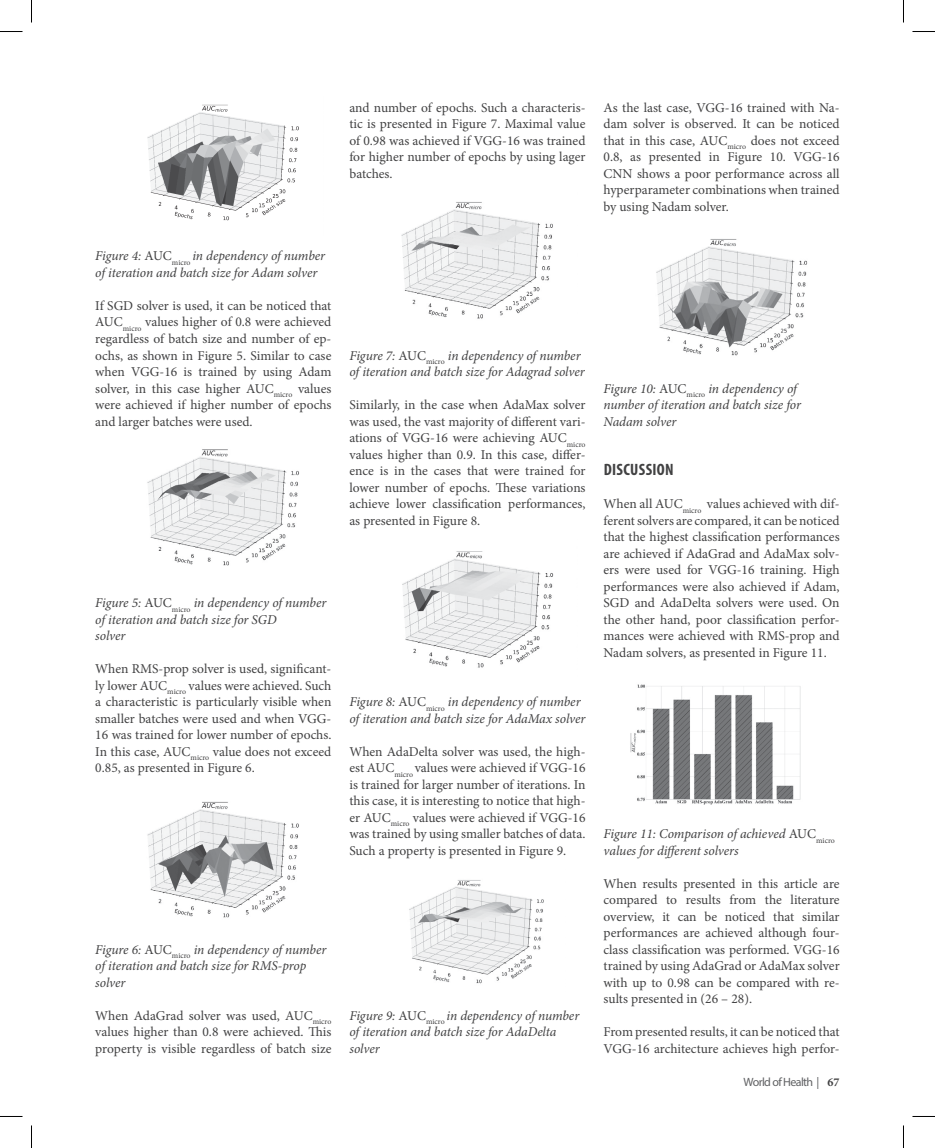
<style>
.page{position:relative;width:935px;height:1148px;background:#fff}
.page>*{position:absolute;margin:0;border:0;box-sizing:border-box;transform-origin:0 0}
.t1{font:700 condensed 16.5px "Myriad Pro";letter-spacing:.02em;color:#414142}
.t2{font:13.5px/16.5px "Minion Pro";color:#414142;text-align:justify}
.Grafikoni{font:italic 13.5px/16.5px "Minion Pro";letter-spacing:-.01em;color:#414142}
.t3{font:12px "Myriad Pro";letter-spacing:-.05em;color:#606163}
.s1{font-style:normal}
.s2{font-family:"Minion Pro";font-weight:700;color:#414142}
</style>
<div class="page">
<img style="left:147px;top:104px;width:152px;height:117px">
<img style="left:147px;top:449px;width:152px;height:117px">
<img style="left:147px;top:801px;width:152px;height:117px">
<img style="left:401px;top:202px;width:152px;height:117px">
<img style="left:402px;top:551px;width:152px;height:117px">
<img style="left:409px;top:880px;width:135px;height:104px">
<img style="left:656px;top:239px;width:152px;height:117px">
<img style="left:630px;top:684px;width:171px;height:121px">
<svg style="left:0;top:31px;width:22px;height:1px"></svg>
<svg style="left:912px;top:31px;width:23px;height:1px"></svg>
<svg style="left:31px;top:0;width:1px;height:23px"></svg>
<svg style="left:31px;top:1125px;width:1px;height:22px"></svg>
<svg style="left:903px;top:0;width:1px;height:23px"></svg>
<svg style="left:903px;top:1125px;width:1px;height:22px"></svg>
<p class="Grafikoni" style="left:95px;top:248px;width:231px">Figure 4: <span class="s1">AUC</span><sub>micro</sub> in dependency of number of iteration and batch size for Adam solver</p>
<p class="t2" style="left:95px;top:297px;width:238px">If SGD solver is used, it can be noticed that AUC<sub>micro</sub> values higher of 0.8 were achieved regardless of batch size and number of ep&shy;ochs, as shown in Figure 5. Similar to case when VGG-16 is trained by using Adam solver, in this case higher AUC<sub>micro</sub> values were achieved if higher number of epochs and larger batches were used.</p>
<p class="Grafikoni" style="left:95px;top:594px;width:233px">Figure 5: <span class="s1">AUC</span><sub>micro</sub> in dependency of number of iteration and batch size for SGD</p>
<p class="Grafikoni" style="left:95px;top:627px;width:32px">solver</p>
<p class="t2" style="left:95px;top:660px;width:238px">When RMS-prop solver is used, significant&shy;ly lower AUC<sub>micro</sub> values were achieved. Such a characteristic is particularly visible when smaller batches were used and when VGG-16 was trained for lower number of epochs.<br>In this case, AUC<sub>micro</sub> value does not exceed 0.85, as presented in Figure 6.</p>
<p class="Grafikoni" style="left:95px;top:941px;width:233px">Figure 6: <span class="s1">AUC</span><sub>micro</sub> in dependency of number of iteration and batch size for RMS-prop solver</p>
<p class="t2" style="left:95px;top:1007px;width:238px">When AdaGrad solver was used, AUC<sub>micro </sub>values higher than 0.8 were achieved. This property is visible regardless of batch size</p>
<p class="t2" style="left:349px;top:99px;width:238px">and number of epochs. Such a characteris&shy;tic is presented in Figure 7. Maximal value of 0.98 was achieved if VGG-16 was trained for higher number of epochs by using lager batches.</p>
<p class="t2" style="left:603px;top:99px;width:238px">As the last case, VGG-16 trained with Na&shy;dam solver is observed. It can be noticed that in this case, AUC<sub>micro</sub> does not exceed 0.8, as presented in Figure 10. VGG-16<br>CNN shows a poor performance across all hyperparameter combinations when trained by using Nadam solver.</p>
<p class="Grafikoni" style="left:349px;top:347px;width:237px">Figure 7: <span class="s1">AUC</span><sub>micro</sub> in dependency of number of iteration and batch size for Adagrad solver</p>
<p class="t2" style="left:349px;top:396px;width:238px">Similarly, in the case when AdaMax solver was used, the vast majority of different vari&shy;ations of VGG-16 were achieving AUC<sub>micro </sub>values higher than 0.9. In this case, differ&shy;ence is in the cases that were trained for lower number of epochs. These variations achieve lower classification performances, as presented in Figure 8.</p>
<p class="Grafikoni" style="left:349px;top:693px;width:238px">Figure 8: <span class="s1">AUC</span><sub>micro</sub> in dependency of number of iteration and batch size for AdaMax solver</p>
<p class="t2" style="left:349px;top:743px;width:238px">When AdaDelta solver was used, the high&shy;est AUC<sub>micro</sub> values were achieved if VGG-16 is trained for larger number of iterations. In this case, it is interesting to notice that high&shy;er AUC<sub>micro</sub> values were achieved if VGG-16 was trained by using smaller batches of data.<br>Such a property is presented in Figure 9.</p>
<p class="Grafikoni" style="left:349px;top:1007px;width:231px">Figure 9: <span class="s1">AUC</span><sub>micro</sub> in dependency of number of iteration and batch size for AdaDelta solver</p>
<p class="Grafikoni" style="left:603px;top:380px;width:199px">Figure 10: <span class="s1">AUC</span><sub>micro</sub> in dependency of number of iteration and batch size for<br>Nadam solver</p>
<h2 class="t1" style="left:604px;top:459px;width:71px">DISCUSSION</h2>
<p class="t2" style="left:603px;top:495px;width:238px">When all AUC<sub>micro</sub> values achieved with dif&shy;ferent solvers are compared, it can be noticed that the highest classification performances are achieved if AdaGrad and AdaMax solv&shy;ers were used for VGG-16 training. High performances were also achieved if Adam, SGD and AdaDelta solvers were used. On the other hand, poor classification perfor&shy;mances were achieved with RMS-prop and Nadam solvers, as presented in Figure 11.</p>
<p class="Grafikoni" style="left:603px;top:825px;width:233px">Figure 11: Comparison of achieved <span class="s1">AUC</span><sub>micro </sub>values for different solvers</p>
<p class="t2" style="left:603px;top:875px;width:238px">When results presented in this article are compared to results from the literature overview, it can be noticed that similar performances are achieved although four&shy;class classification was performed. VGG-16 trained by using AdaGrad or AdaMax solver with up to 0.98 can be compared with re&shy;sults presented in (26 – 28).</p>
<p class="t2" style="left:603px;top:1023px;width:238px">From presented results, it can be noticed that<br>VGG-16 architecture achieves high perfor-</p>
<p class="t3" style="left:743px;top:1074px;width:98px">World of Health | <span class="s2">67</span></p>
</div>
